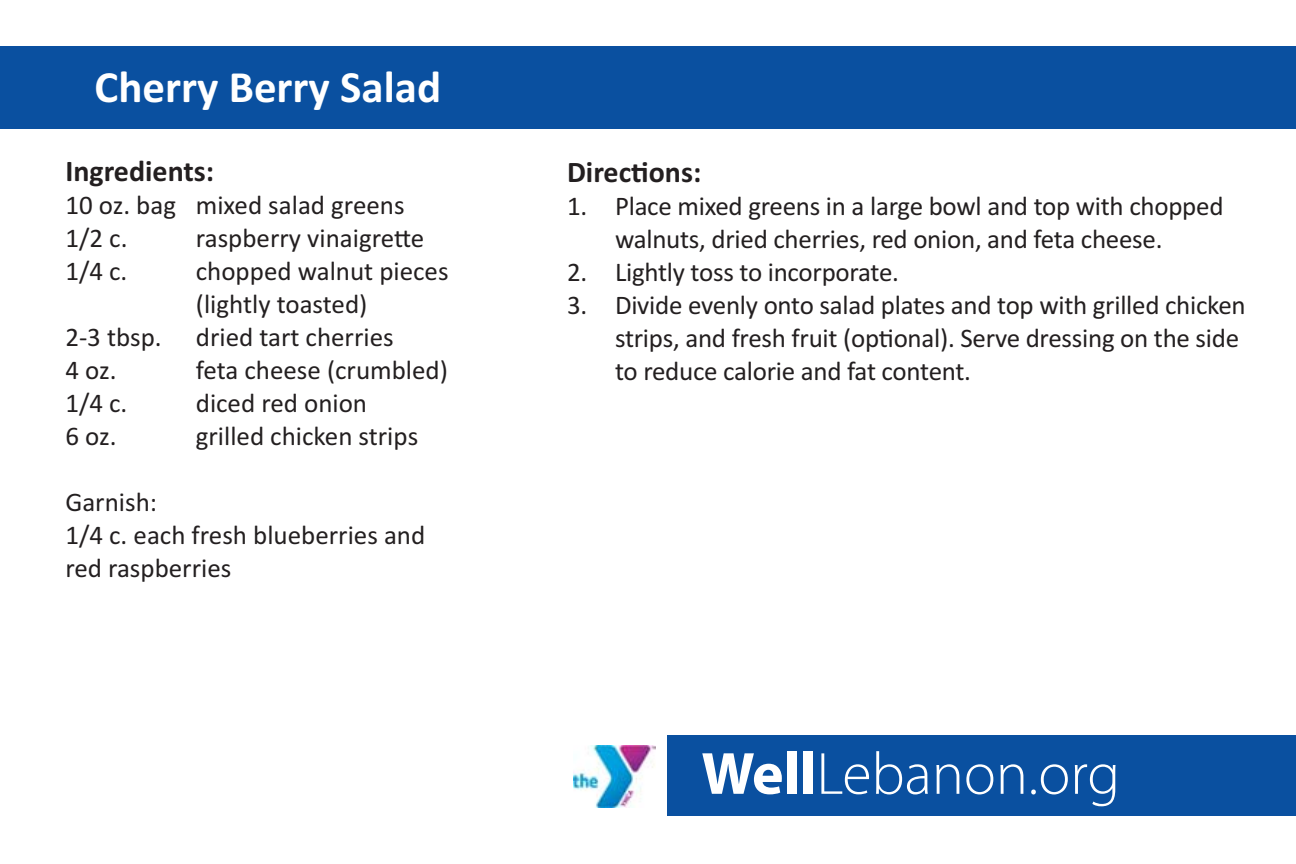
<style>
.page{position:relative;width:1296px;height:864px;background:#fff}
.page>*{position:absolute;margin:0;border:0;box-sizing:border-box;transform-origin:0 0}
.t1{font:700 45px "Calibri";color:#fff}
.t2{font:700 30px "Calibri";color:#231f20}
.t3{font:27px/33px "Calibri";letter-spacing:-.01em;color:#231f20}
</style>
<div class="page">
<div style="left:0;top:46px;width:1296px;height:83px;background:#0a50a0"></div>
<div style="left:567px;top:735px;width:729px;height:81px;background:#0a50a0"></div>
<svg style="left:702px;top:753px;width:80px;height:41px"></svg>
<div style="left:787px;top:751px;width:9px;height:43px;background:#fff"></div>
<div style="left:804px;top:751px;width:9px;height:43px;background:#fff"></div>
<svg style="left:821px;top:753px;width:48px;height:41px"></svg>
<svg style="left:876px;top:751px;width:52px;height:43px"></svg>
<svg style="left:936px;top:764px;width:23px;height:30px"></svg>
<svg style="left:966px;top:764px;width:27px;height:30px"></svg>
<svg style="left:1000px;top:764px;width:23px;height:30px"></svg>
<svg style="left:1031px;top:764px;width:37px;height:30px"></svg>
<svg style="left:1075px;top:764px;width:41px;height:42px"></svg>
<div style="left:559px;top:729px;width:108px;height:105px;background:#fff"></div>
<img style="left:574px;top:745px;width:82px;height:62px">
<h1 class="t1" style="left:95px;top:72px;width:348px">Cherry Berry Salad</h1>
<p class="t2" style="left:65px;top:160px;width:150px">Ingredients:</p>
<p class="t3" style="left:65px;top:191px;width:341px">10 oz. bag mixed salad greens<br>1/2 c.</p>
<p class="t3" style="left:196px;top:224px;width:230px">raspberry vinaigrette</p>
<p class="t3" style="left:65px;top:257px;width:64px">1/4 c.</p>
<p class="t3" style="left:196px;top:257px;width:254px">chopped walnut pieces (lightly toasted)</p>
<p class="t3" style="left:65px;top:323px;width:98px">2-3 tbsp.</p>
<p class="t3" style="left:196px;top:323px;width:199px">dried tart cherries</p>
<p class="t3" style="left:65px;top:356px;width:53px">4 oz.</p>
<p class="t3" style="left:196px;top:356px;width:254px">feta cheese (crumbled)</p>
<p class="t3" style="left:65px;top:389px;width:64px">1/4 c.</p>
<p class="t3" style="left:196px;top:389px;width:173px">diced red onion</p>
<p class="t3" style="left:65px;top:422px;width:53px">6 oz.</p>
<p class="t3" style="left:196px;top:422px;width:224px">grilled chicken strips</p>
<p class="t3" style="left:65px;top:488px;width:361px">Garnish:<br>1/4 c. each fresh blueberries and red raspberries</p>
<p class="t2" style="left:567px;top:162px;width:136px">Directions:</p>
<p class="t3" style="left:567px;top:192px;width:658px;text-align:center">1. Place mixed greens in a large bowl and top with chopped walnuts, dried cherries, red onion, and feta cheese.</p>
<p class="t3" style="left:567px;top:258px;width:333px">2. Lightly toss to incorporate.</p>
<p class="t3" style="left:615px;top:291px;width:632px;text-indent:-48px">3. Divide evenly onto salad plates and top with grilled chicken strips, and fresh fruit (optional). Serve dressing on the side to reduce calorie and fat content.</p>
</div>
